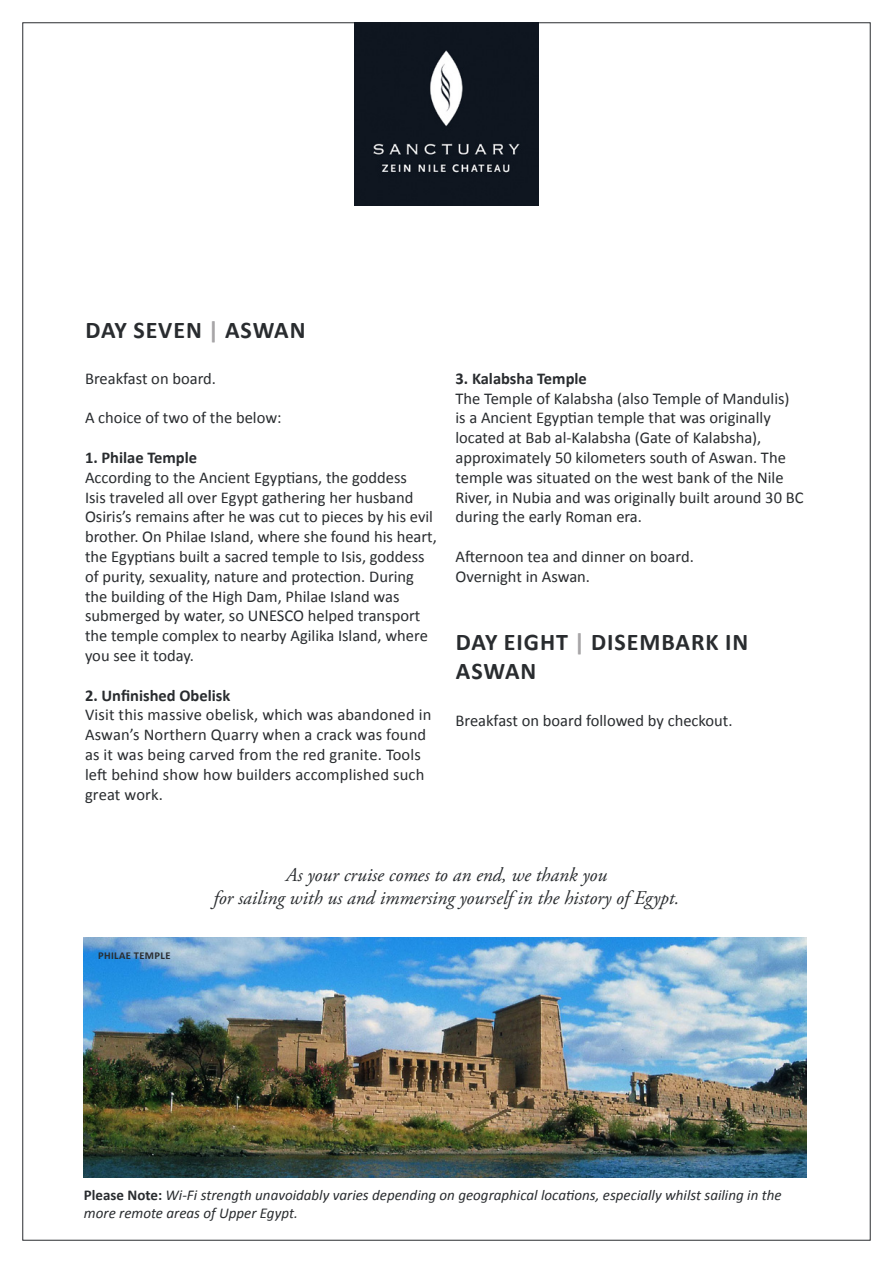
<style>
.page{position:relative;width:893px;height:1263px;background:#fff}
.page>*{position:absolute;margin:0;border:0;box-sizing:border-box;transform-origin:0 0}
.t1{font:700 24px/28.8px "Calibri";letter-spacing:.04em;color:#292c2f}
.t2{font:italic 19.5px/23.4px "Adobe Garamond Pro";color:#292c2f;text-align:center}
.t3{font:16.5px/19.8px "Calibri";color:#292c2f}
.t4{font:700 16.5px "Calibri";color:#292c2f}
.t5{font:italic 15px/18px "Calibri";color:#292c2f}
.t6{font:700 10.5px "Calibri";letter-spacing:.04em;color:#292c2f}
.s1{color:#a7a5a7}
.s2{font-weight:700;font-style:normal}
</style>
<div class="page">
<div style="left:22px;top:22px;width:849px;height:1218px;background:#fff;border:1px solid #292c2f"></div>
<img style="left:354px;top:22px;width:185px;height:183px">
<img style="left:84px;top:938px;width:723px;height:240px">
<p class="t1" style="left:86px;top:316px;width:222px">DAY SEVEN <span class="s1">|</span> ASWAN</p>
<p class="t3" style="left:85px;top:368px;width:132px">Breakfast on board.</p>
<p class="t3" style="left:85px;top:408px;width:198px">A choice of two of the below:</p>
<p class="t4" style="left:85px;top:447px;width:114px">1. Philae Temple</p>
<p class="t3" style="left:85px;top:467px;width:353px">According to the Ancient Egyptians, the goddess<br>Isis traveled all over Egypt gathering her husband Osiris’s remains after he was cut to pieces by his evil brother. On Philae Island, where she found his heart, the Egyptians built a sacred temple to Isis, goddess of purity, sexuality, nature and protection. During the building of the High Dam, Philae Island was submerged by water, so UNESCO helped transport the temple complex to nearby Agilika Island, where you see it today.</p>
<p class="t4" style="left:85px;top:684px;width:147px">2. Unfinished Obelisk</p>
<p class="t3" style="left:85px;top:705px;width:348px">Visit this massive obelisk, which was abandoned in Aswan’s Northern Quarry when a crack was found as it was being carved from the red granite. Tools left behind show how builders accomplished such great work.</p>
<p class="t4" style="left:455px;top:368px;width:133px">3. Kalabsha Temple</p>
<p class="t3" style="left:455px;top:388px;width:350px">The Temple of Kalabsha (also Temple of Mandulis) is a Ancient Egyptian temple that was originally located at Bab al-Kalabsha (Gate of Kalabsha), approximately 50 kilometers south of Aswan. The temple was situated on the west bank of the Nile River, in Nubia and was originally built around 30 BC during the early Roman era.</p>
<p class="t3" style="left:455px;top:547px;width:240px">Afternoon tea and dinner on board.</p>
<p class="t3" style="left:455px;top:566px;width:136px">Overnight in Aswan.</p>
<p class="t1" style="left:456px;top:628px;width:294px">DAY EIGHT <span class="s1">|</span> DISEMBARK IN<br>ASWAN</p>
<p class="t3" style="left:455px;top:710px;width:279px">Breakfast on board followed by checkout.</p>
<p class="t6" style="left:98px;top:949px;width:74px">PHILAE TEMPLE</p>
<p class="t2" style="left:214px;top:863px;width:467px">As your cruise comes to an end, we thank you<br>for sailing with us and immersing yourself in the history of Egypt.</p>
<p class="t5" style="left:84px;top:1185px;width:699px"><span class="s2">Please Note:</span> Wi-Fi strength unavoidably varies depending on geographical locations, especially whilst sailing in the more remote areas of Upper Egypt.</p>
</div>
